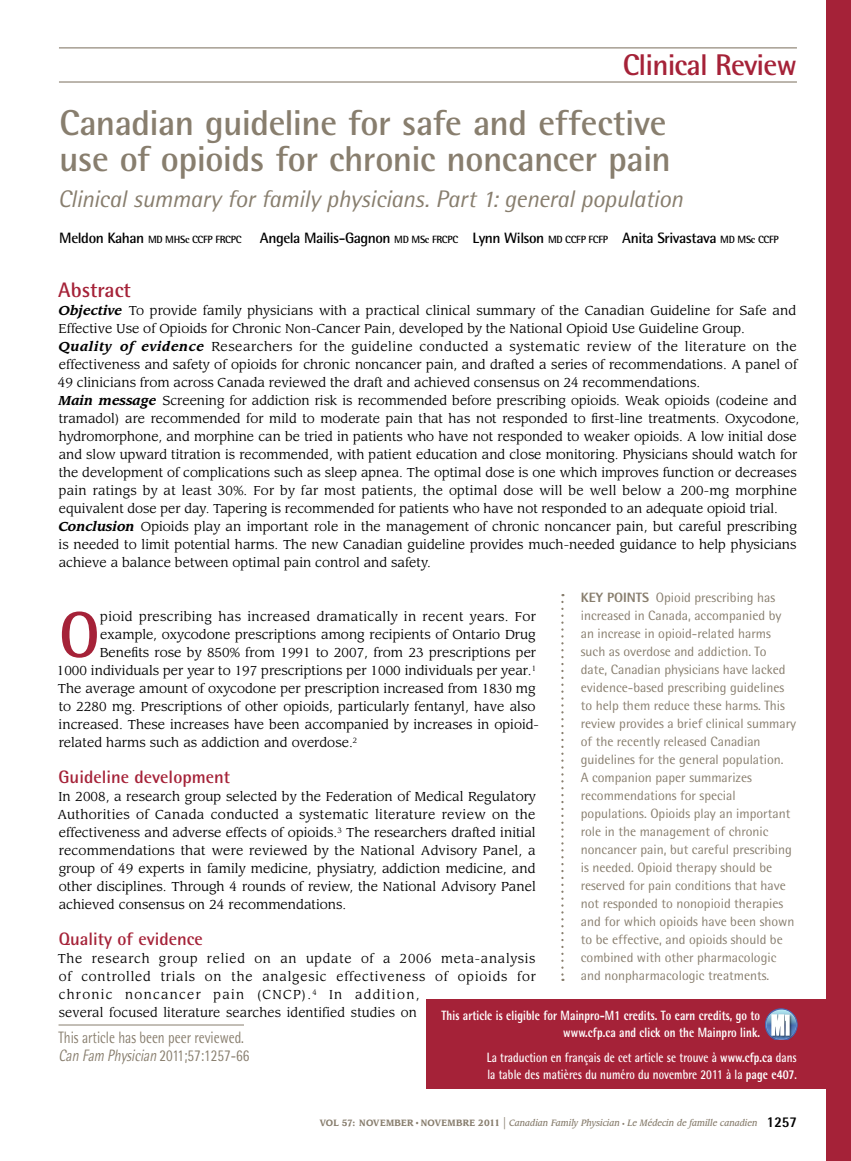
<style>
.page{position:relative;width:851px;height:1161px;background:#fff}
.page>*{position:absolute;margin:0;border:0;box-sizing:border-box;transform-origin:0 0}
.t1{font:700 64.95px "Rotis Semi Sans Std";color:#a52238}
.t2{font:700 36px/36px "Rotis Semi Sans Std";letter-spacing:-.015em;color:#887e6e}
.t3{font:700 30px "Rotis Semi Sans Std";letter-spacing:-.03em;color:#a52238}
.t4{font:italic 24px "Rotis Semi Sans Std";letter-spacing:-.015em;color:#887e6e}
.t5{font:700 21px "Rotis Semi Sans Std";color:#a52238}
.t6{font:700 18px "Rotis Semi Sans Std";color:#a52238}
.t7{font:16.5px/18px "Rotis Semi Sans Std";color:#887e6e;scale:.8 1}
.t8{font:700 15px "Rotis Semi Sans Std";letter-spacing:-.03em;color:#000}
.t9{font:13.5px/18px "Rotis Semi Sans Std";color:#887e6e}
.t10{font:700 13.5px/16.5px "Rotis Semi Sans Std";letter-spacing:.01em;color:#fff;scale:.8 1}
.t11{font:800 13.5px/16.5px "Rotis Semi Sans Std";letter-spacing:.01em;color:#fff;text-align:right;scale:.8 1}
.t12{font:12.75px/18px "Leawood Std";color:#000}
.t13{font:12.75px/18px "Leawood Std";letter-spacing:.055em;color:#000}
.t14{font:12.75px "Leawood Std";letter-spacing:.025em;color:#000}
.t15{font:italic 500 9px "Leawood Std";color:#887e6e;scale:.9 1}
.s1{font-size:10.5px}
.s2{font-weight:700;font-style:italic}
.s3{font-weight:800}
.s4{font-style:italic}
.s5{font-weight:700;font-style:normal}
.s6{font-family:"Times";font-weight:400;font-style:normal}
.s7{font-weight:400;font-style:normal;font-size:15px}
.s8{font-style:normal;font-size:6px}
.s9{font-family:"Rotis Semi Sans Std";font-weight:800;font-style:normal;font-size:15px;color:#000}
</style>
<div class="page">
<div style="left:826px;top:0;width:24px;height:1161px;background:#a52238"></div>
<svg style="left:561px;top:602px;width:2px;height:379px"></svg>
<hr style="left:58px;top:1025px;width:186px;height:1px;background:#887e6e">
<hr style="left:59px;top:47px;width:737px;height:1px;background:#887e6e">
<hr style="left:59px;top:81px;width:737px;height:2px;background:#887e6e">
<div style="left:426px;top:999px;width:419px;height:90px;background:#a52238"></div>
<svg style="left:765px;top:1008px;width:32px;height:32px"></svg>
<h3 class="t3" style="left:622px;top:47px;width:176px">Clinical Review</h3>
<h2 class="t2" style="left:59px;top:104px;width:613px">Canadian guideline for safe and effective use of opioids for chronic noncancer pain</h2>
<h3 class="t4" style="left:58px;top:184px;width:626px">Clinical summary for family physicians. Part 1: general population</h3>
<p class="t8" style="left:59px;top:229px;width:720px">Meldon Kahan <span class="s1">MD MHSc CCFP FRCPC</span> Angela Mailis-Gagnon <span class="s1">MD MSc FRCPC</span> Lynn Wilson <span class="s1">MD CCFP FCFP</span> Anita Srivastava <span class="s1">MD MSc CCFP</span></p>
<h3 class="t5" style="left:58px;top:277px;width:74px">Abstract</h3>
<p class="t12" style="left:58px;top:302px;width:742px"><span class="s2">Objective</span> To provide family physicians with a practical clinical summary of the Canadian Guideline for Safe and Effective Use of Opioids for Chronic Non-Cancer Pain, developed by the National Opioid Use Guideline Group.<br><span class="s2">Quality of evidence</span> Researchers for the guideline conducted a systematic review of the literature on the effectiveness and safety of opioids for chronic noncancer pain, and drafted a series of recommendations. A panel of 49 clinicians from across Canada reviewed the draft and achieved consensus on 24 recommendations.<br><span class="s2">Main message</span> Screening for addiction risk is recommended before prescribing opioids. Weak opioids (codeine and tramadol) are recommended for mild to moderate pain that has not responded to first-line treatments. Oxycodone, hydromorphone, and morphine can be tried in patients who have not responded to weaker opioids. A low initial dose and slow upward titration is recommended, with patient education and close monitoring. Physicians should watch for the development of complications such as sleep apnea. The optimal dose is one which improves function or decreases pain ratings by at least 30%. For by far most patients, the optimal dose will be well below a 200-mg morphine equivalent dose per day. Tapering is recommended for patients who have not responded to an adequate opioid trial.<br><span class="s2">Conclusion</span> Opioids play an important role in the management of chronic noncancer pain, but careful prescribing is needed to limit potential harms. The new Canadian guideline provides much-needed guidance to help physicians achieve a balance between optimal pain control and safety.</p>
<p class="t9" style="left:580px;top:589px;width:217px"><span class="s3">KEY POINTS</span> Opioid prescribing has increased in Canada, accompanied by an increase in opioid-related harms such as overdose and addiction. To date, Canadian physicians have lacked evidence-based prescribing guidelines to help them reduce these harms. This review provides a brief clinical summary of the recently released Canadian guidelines for the general population.<br>A companion paper summarizes recommendations for special populations. Opioids play an important role in the management of chronic noncancer pain, but careful prescribing is needed. Opioid therapy should be reserved for pain conditions that have not responded to nonopioid therapies and for which opioids have been shown to be effective, and opioids should be combined with other pharmacologic and nonpharmacologic treatments.</p>
<h1 class="t1" style="left:59px;top:595px;width:42px">O</h1>
<p class="t14" style="left:100px;top:609px;width:437px">pioid prescribing has increased dramatically in recent years. For</p>
<p class="t12" style="left:100px;top:626px;width:437px">example, oxycodone prescriptions among recipients of Ontario Drug</p>
<p class="t12" style="left:100px;top:644px;width:438px">Benefits rose by 850% from 1991 to 2007, from 23 prescriptions per</p>
<p class="t12" style="left:57px;top:662px;width:480px">1000 individuals per year to 197 prescriptions per 1000 individuals per year.<sup>1</sup></p>
<p class="t12" style="left:58px;top:680px;width:479px">The average amount of oxycodone per prescription increased from 1830 mg</p>
<p class="t12" style="left:59px;top:698px;width:478px">to 2280 mg. Prescriptions of other opioids, particularly fentanyl, have also</p>
<p class="t12" style="left:59px;top:716px;width:482px">increased. These increases have been accompanied by increases in opioid-</p>
<p class="t12" style="left:59px;top:734px;width:300px">related harms such as addiction and overdose.<sup>2</sup></p>
<h3 class="t6" style="left:59px;top:766px;width:173px">Guideline development</h3>
<p class="t12" style="left:57px;top:788px;width:480px;text-align:justify">In 2008, a research group selected by the Federation of Medical Regulatory Authorities of Canada conducted a systematic literature review on the effectiveness and adverse effects of opioids.<sup>3</sup> The researchers drafted initial recommendations that were reviewed by the National Advisory Panel, a group of 49 experts in family medicine, physiatry, addiction medicine, and other disciplines. Through 4 rounds of review, the National Advisory Panel achieved consensus on 24 recommendations.</p>
<h3 class="t6" style="left:59px;top:928px;width:146px">Quality of evidence</h3>
<p class="t13" style="left:58px;top:950px;width:479px">The research group relied on an update of a 2006 meta-analysis of controlled trials on the analgesic effectiveness of opioids for chronic noncancer pain (CNCP).<sup>4</sup> In addition,<br>several focused literature searches identified studies on</p>
<p class="t11" style="left:441px;top:1007px;width:400px">This article is eligible for Mainpro-M1 credits. To earn credits, go to www.cfp.ca and click on the Mainpro link.</p>
<p class="t7" style="left:58px;top:1029px;width:240px">This article has been peer reviewed.<br><span class="s4">Can Fam Physician</span> 2011;57:1257-66</p>
<p class="t10" style="left:487px;top:1049px;width:389px">La traduction en français de cet article se trouve à <span class="s3">www.cfp.ca</span> dans la table des matières du numéro du novembre 2011 à la <span class="s3">page e407</span>.</p>
<p class="t15" style="left:320px;top:1118px;width:531px"><span class="s5">VOL 57: NOVEMBER</span> <span class="s6">•</span> <span class="s5">NOVEMBRE 2011</span> <span class="s7">|</span> Canadian Family Physician <span class="s8">•</span> Le Médecin de famille canadien <span class="s9">1257</span></p>
</div>
